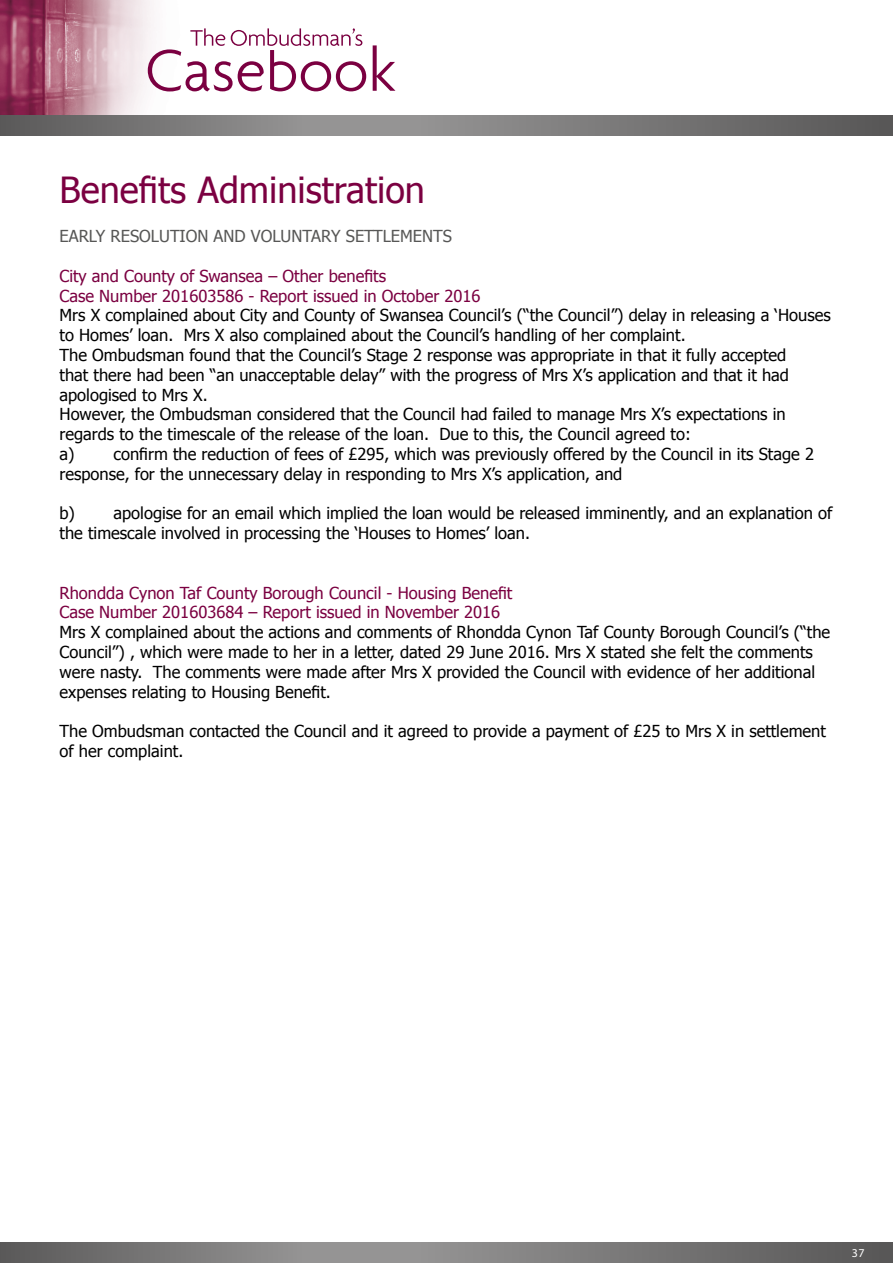
<style>
.page{position:relative;width:893px;height:1263px;background:#fff}
.page>*{position:absolute;margin:0;border:0;box-sizing:border-box;transform-origin:0 0}
.t1{font:36px "Tahoma";color:#7b0041}
.t2{font:16.5px/19.8px "Tahoma";color:#000}
.t3{font:16.5px/19.8px "Tahoma";color:#7b0041}
.t4{font:16.5px "Tahoma";color:#575756}
.t5{font:12px "Myriad Pro";color:#fff}
</style>
<div class="page">
<img style="left:0;top:0;width:396px;height:115px">
<svg style="left:0;top:115px;width:893px;height:21px;background:#7a7979"></svg>
<svg style="left:0;top:1242px;width:893px;height:21px;background:#7a7979"></svg>
<svg style="left:373px;top:45px;width:22px;height:46px"></svg>
<svg style="left:148px;top:28px;width:218px;height:63px"></svg>
<h1 class="t1" style="left:60px;top:165px;width:367px">Benefits Administration</h1>
<p class="t4" style="left:60px;top:225px;width:394px">EARLY RESOLUTION AND VOLUNTARY SETTLEMENTS</p>
<p class="t3" style="left:60px;top:265px;width:422px">City and County of Swansea – Other benefits<br>Case Number 201603586 - Report issued in October 2016</p>
<p class="t2" style="left:60px;top:305px;width:773px">Mrs X complained about City and County of Swansea Council’s (“the Council”) delay in releasing a ‘Houses to Homes’ loan. Mrs X also complained about the Council’s handling of her complaint.<br>The Ombudsman found that the Council’s Stage 2 response was appropriate in that it fully accepted<br>that there had been “an unacceptable delay” with the progress of Mrs X’s application and that it had apologised to Mrs X.<br>However, the Ombudsman considered that the Council had failed to manage Mrs X’s expectations in regards to the timescale of the release of the loan. Due to this, the Council agreed to:<br>a) confirm the reduction of fees of £295, which was previously offered by the Council in its Stage 2 response, for the unnecessary delay in responding to Mrs X’s application, and</p>
<p class="t2" style="left:60px;top:503px;width:774px">b) apologise for an email which implied the loan would be released imminently, and an explanation of the timescale involved in processing the ‘Houses to Homes’ loan.</p>
<p class="t3" style="left:60px;top:582px;width:454px">Rhondda Cynon Taf County Borough Council - Housing Benefit<br>Case Number 201603684 – Report issued in November 2016</p>
<p class="t2" style="left:60px;top:622px;width:772px">Mrs X complained about the actions and comments of Rhondda Cynon Taf County Borough Council’s (“the Council”) , which were made to her in a letter, dated 29 June 2016. Mrs X stated she felt the comments were nasty. The comments were made after Mrs X provided the Council with evidence of her additional expenses relating to Housing Benefit.</p>
<p class="t2" style="left:60px;top:721px;width:768px">The Ombudsman contacted the Council and it agreed to provide a payment of £25 to Mrs X in settlement of her complaint.</p>
<p class="t5" style="left:852px;top:1245px;width:14px">37</p>
</div>
